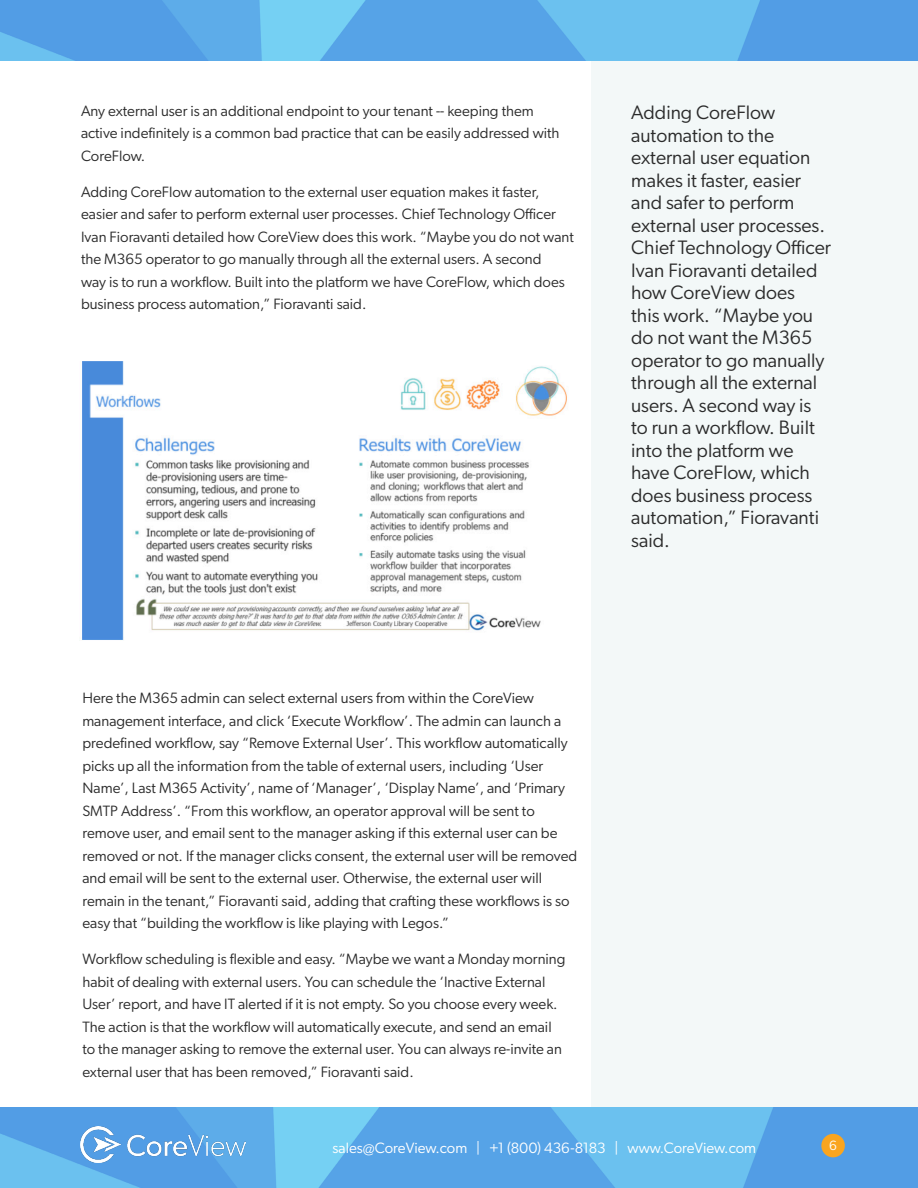
<style>
.page{position:relative;width:918px;height:1188px;background:#fff}
.page>*{position:absolute;margin:0;border:0;box-sizing:border-box;transform-origin:0 0}
.Paragraph_Text{font:19.5px/22.5px "Gibson";color:#2b2b2b}
.Paragraph_Text-2{font:15px/22.5px "Gibson";color:#2b2b2b}
.t1{font:15px "Gibson";color:#fff}
.t2{font:13.5px "Gibson";color:#fff}
</style>
<div class="page">
<div style="left:591px;top:0;width:327px;height:1140px;background:#f3f8f8"></div>
<img style="left:81px;top:361px;width:486px;height:279px">
<img style="left:0;top:1107px;width:918px;height:81px">
<img style="left:81px;top:1126px;width:164px;height:36px">
<div style="left:821px;top:1134px;width:24px;height:23px;background:#faa51f;border-radius:50%"></div>
<img style="left:0;top:0;width:918px;height:61px">
<p class="Paragraph_Text-2" style="left:81px;top:99px;width:480px">Any external user is an additional endpoint to your tenant -- keeping them active indefinitely is a common bad practice that can be easily addressed with<br>CoreFlow.</p>
<p class="Paragraph_Text-2" style="left:81px;top:180px;width:494px">Adding CoreFlow automation to the external user equation makes it faster, easier and safer to perform external user processes. Chief Technology Officer Ivan Fioravanti detailed how CoreView does this work. “Maybe you do not want the M365 operator to go manually through all the external users. A second<br>way is to run a workflow. Built into the platform we have CoreFlow, which does business process automation,” Fioravanti said.</p>
<p class="Paragraph_Text" style="left:631px;top:101px;width:201px">Adding CoreFlow automation to the external user equation makes it faster, easier and safer to perform external user processes.<br>Chief Technology Officer<br>Ivan Fioravanti detailed how CoreView does<br>this work. “Maybe you do not want the M365 operator to go manually through all the external users. A second way is to run a workflow. Built into the platform we have CoreFlow, which does business process automation,” Fioravanti said.</p>
<p class="Paragraph_Text-2" style="left:82px;top:687px;width:496px">Here the M365 admin can select external users from within the CoreView management interface, and click ‘Execute Workflow’. The admin can launch a predefined workflow, say “Remove External User’. This workflow automatically picks up all the information from the table of external users, including ‘User Name’, Last M365 Activity’, name of ‘Manager’, ‘Display Name’, and ‘Primary SMTP Address’. “From this workflow, an operator approval will be sent to remove user, and email sent to the manager asking if this external user can be removed or not. If the manager clicks consent, the external user will be removed and email will be sent to the external user. Otherwise, the external user will remain in the tenant,” Fioravanti said, adding that crafting these workflows is so easy that “building the workflow is like playing with Legos.”</p>
<p class="Paragraph_Text-2" style="left:82px;top:948px;width:485px">Workflow scheduling is flexible and easy. “Maybe we want a Monday morning habit of dealing with external users. You can schedule the ‘Inactive External User’ report, and have IT alerted if it is not empty. So you choose every week.<br>The action is that the workflow will automatically execute, and send an email to the manager asking to remove the external user. You can always re-invite an external user that has been removed,” Fioravanti said.</p>
<p class="t1" style="left:332px;top:1139px;width:425px">sales@CoreView.com | +1 (800) 436-8183 | www.CoreView.com</p>
<p class="t2" style="left:829px;top:1137px;width:9px">6</p>
</div>
